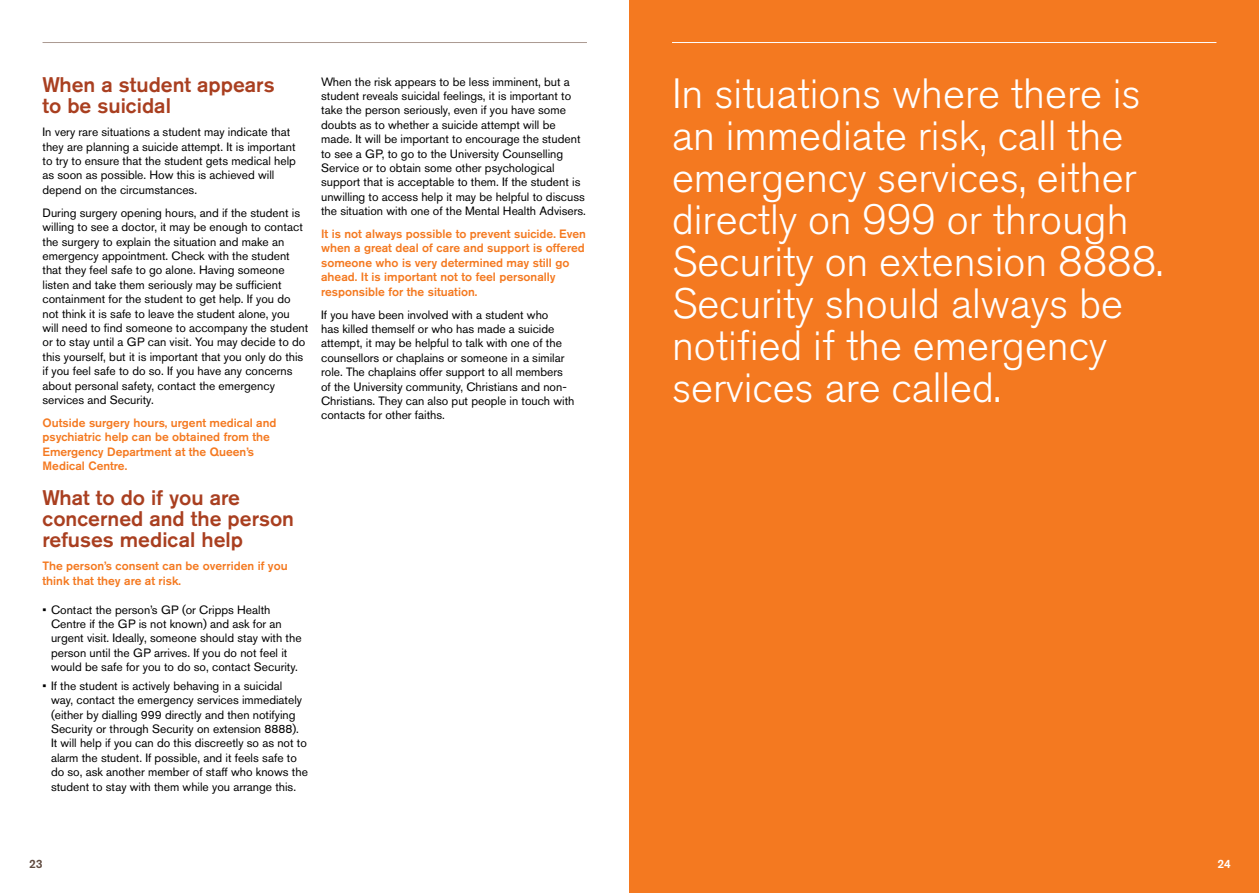
<style>
.page{position:relative;width:1259px;height:893px;background:#fff}
.page>*{position:absolute;margin:0;border:0;box-sizing:border-box;transform-origin:0 0}
.t1{font:300 42px/42px "Akzidenz Grotesk BE";color:#fff}
.t2{font:500 21px/21px "Akzidenz Grotesk BE";color:#a93f20}
.t3{font:12px/14.4px "Akzidenz Grotesk BE";color:#000}
.t4{font:500 12px/14.4px "Akzidenz Grotesk BE";color:#f47920}
.t5{font:500 12px "Akzidenz Grotesk BE";color:#604b40}
.t6{font:500 12px "Akzidenz Grotesk BE";color:#fff}
</style>
<div class="page">
<hr style="left:43px;top:42px;width:544px;height:1px;background:#ab9a91">
<div style="left:629px;top:0;width:630px;height:893px;background:#f47920"></div>
<hr style="left:672px;top:42px;width:544px;height:1px;background:#fff">
<p class="t2" style="left:43px;top:74px;width:234px">When a student appears to be suicidal</p>
<p class="t3" style="left:43px;top:125px;width:255px">In very rare situations a student may indicate that they are planning a suicide attempt. It is important to try to ensure that the student gets medical help as soon as possible. How this is achieved will depend on the circumstances.</p>
<p class="t3" style="left:43px;top:205px;width:267px">During surgery opening hours, and if the student is willing to see a doctor, it may be enough to contact the surgery to explain the situation and make an emergency appointment. Check with the student that they feel safe to go alone. Having someone listen and take them seriously may be sufficient containment for the student to get help. If you do not think it is safe to leave the student alone, you will need to find someone to accompany the student or to stay until a GP can visit. You may decide to do this yourself, but it is important that you only do this if you feel safe to do so. If you have any concerns about personal safety, contact the emergency services and Security.</p>
<p class="t4" style="left:43px;top:415px;width:235px">Outside surgery hours, urgent medical and psychiatric help can be obtained from the Emergency Department at the Queen’s Medical Centre.</p>
<p class="t2" style="left:43px;top:487px;width:253px">What to do if you are concerned and the person refuses medical help</p>
<p class="t4" style="left:43px;top:559px;width:247px">The person’s consent can be overriden if you think that they are at risk.</p>
<p class="t3" style="left:51px;top:602px;width:252px;text-indent:-9px">• Contact the person’s GP (or Cripps Health Centre if the GP is not known) and ask for an urgent visit. Ideally, someone should stay with the person until the GP arrives. If you do not feel it would be safe for you to do so, contact Security.</p>
<p class="t3" style="left:51px;top:678px;width:258px;text-indent:-9px">• If the student is actively behaving in a suicidal<br>way, contact the emergency services immediately (either by dialling 999 directly and then notifying Security or through Security on extension 8888).<br>It will help if you can do this discreetly so as not to alarm the student. If possible, and it feels safe to do so, ask another member of staff who knows the student to stay with them while you arrange this.</p>
<p class="t3" style="left:321px;top:74px;width:266px">When the risk appears to be less imminent, but a student reveals suicidal feelings, it is important to take the person seriously, even if you have some doubts as to whether a suicide attempt will be made. It will be important to encourage the student to see a GP, to go to the University Counselling Service or to obtain some other psychological support that is acceptable to them. If the student is unwilling to access help it may be helpful to discuss the situation with one of the Mental Health Advisers.</p>
<p class="t4" style="left:321px;top:226px;width:266px">It is not always possible to prevent suicide. Even when a great deal of care and support is offered someone who is very determined may still go ahead. It is important not to feel personally responsible for the situation.</p>
<p class="t3" style="left:321px;top:307px;width:255px">If you have been involved with a student who<br>has killed themself or who has made a suicide attempt, it may be helpful to talk with one of the counsellors or chaplains or someone in a similar role. The chaplains offer support to all members of the University community, Christians and non-Christians. They can also put people in touch with contacts for other faiths.</p>
<p class="t5" style="left:29px;top:856px;width:15px">23</p>
<p class="t1" style="left:672px;top:73px;width:493px">In situations where there is an immediate risk, call the emergency services, either directly on 999 or through<br>Security on extension 8888.<br>Security should always be notified if the emergency services are called.</p>
<p class="t6" style="left:1217px;top:856px;width:15px">24</p>
</div>
